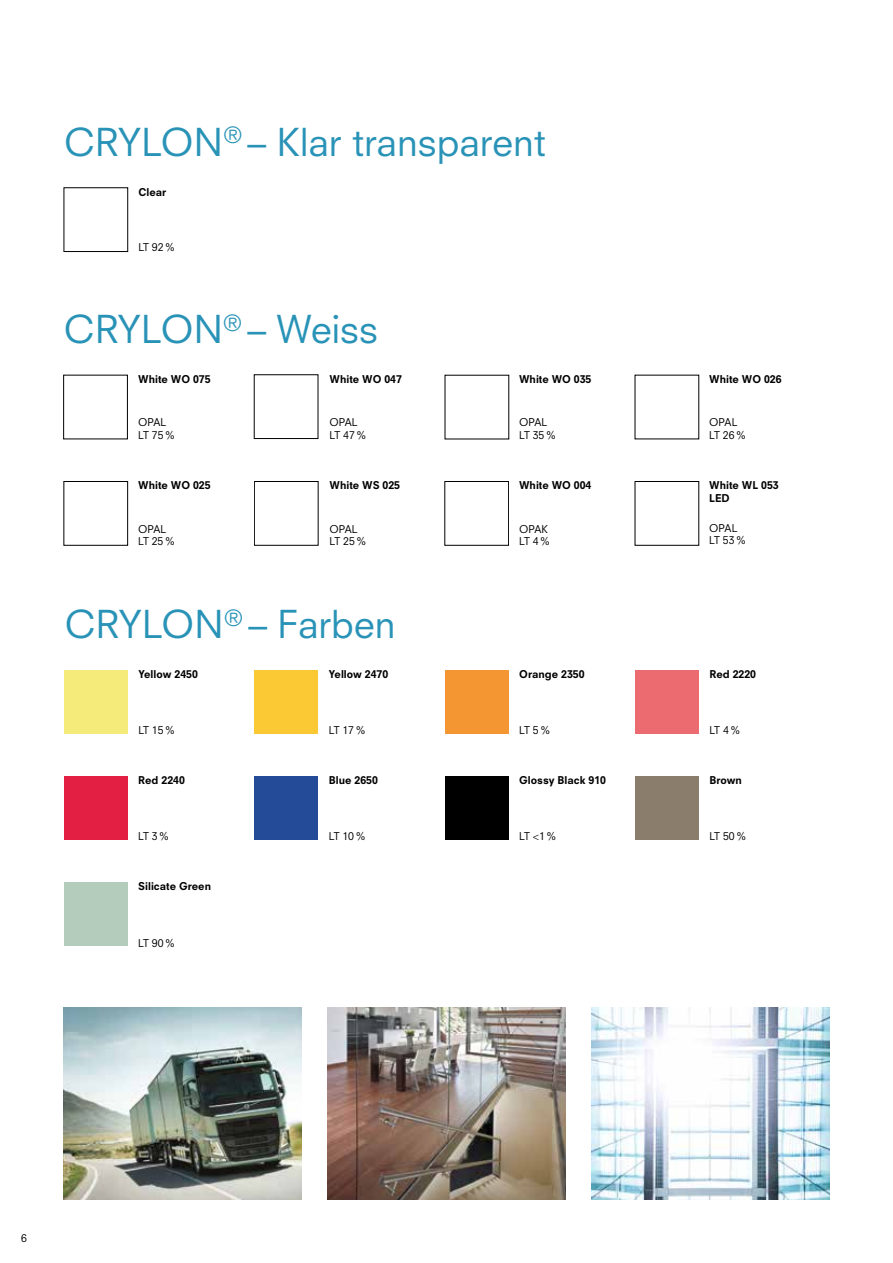
<style>
.page{position:relative;width:893px;height:1263px;background:#fff}
.page>*{position:absolute;margin:0;border:0;box-sizing:border-box;transform-origin:0 0}
.t1{font:37.5px "Neuzeit SLT Std";color:#2993b7}
.t2{font:800 10.5px/12.6px "Neuzeit SLT Std";color:#000}
.t3{font:10.5px/12.6px "Neuzeit SLT Std";color:#000}
</style>
<div class="page">
<img style="left:591px;top:1008px;width:238px;height:191px">
<img style="left:327px;top:1008px;width:239px;height:191px">
<img style="left:64px;top:1008px;width:238px;height:191px">
<div style="left:64px;top:188px;width:64px;height:64px;border:1px solid #000"></div>
<div style="left:64px;top:670px;width:64px;height:64px;background:#f5eb7a"></div>
<div style="left:254px;top:670px;width:64px;height:64px;background:#fac934"></div>
<div style="left:64px;top:776px;width:64px;height:64px;background:#e31f43"></div>
<div style="left:64px;top:882px;width:63px;height:64px;background:#b4ccbc"></div>
<div style="left:445px;top:670px;width:64px;height:64px;background:#f49632"></div>
<div style="left:635px;top:670px;width:64px;height:64px;background:#eb6b71"></div>
<div style="left:254px;top:776px;width:64px;height:64px;background:#234b98"></div>
<div style="left:445px;top:776px;width:64px;height:64px;background:#000"></div>
<div style="left:635px;top:776px;width:64px;height:64px;background:#8a7d6c"></div>
<div style="left:64px;top:481px;width:64px;height:64px;border:1px solid #000"></div>
<div style="left:254px;top:481px;width:64px;height:64px;border:1px solid #000"></div>
<div style="left:445px;top:481px;width:64px;height:64px;border:1px solid #000"></div>
<h1 class="t1" style="left:64px;top:119px;width:484px">CRYLON<sup>®</sup> – Klar transparent</h1>
<p class="t2" style="left:138px;top:185px;width:29px">Clear</p>
<p class="t3" style="left:138px;top:241px;width:39px">LT 92%</p>
<h1 class="t1" style="left:64px;top:306px;width:316px">CRYLON<sup>®</sup> – Weiss</h1>
<p class="t2" style="left:138px;top:373px;width:74px">White WO 075</p>
<p class="t3" style="left:138px;top:416px;width:39px">OPAL<br>LT 75%</p>
<p class="t2" style="left:330px;top:373px;width:74px">White WO 047</p>
<p class="t3" style="left:330px;top:416px;width:39px">OPAL<br>LT 47%</p>
<p class="t2" style="left:519px;top:373px;width:74px">White WO 035</p>
<p class="t3" style="left:519px;top:416px;width:39px">OPAL<br>LT 35%</p>
<p class="t2" style="left:709px;top:372px;width:74px">White WO 026</p>
<p class="t3" style="left:709px;top:416px;width:39px">OPAL<br>LT 26%</p>
<p class="t2" style="left:138px;top:479px;width:74px">White WO 025</p>
<p class="t3" style="left:138px;top:523px;width:39px">OPAL<br>LT 25%</p>
<p class="t2" style="left:330px;top:479px;width:72px">White WS 025</p>
<p class="t3" style="left:330px;top:523px;width:39px">OPAL<br>LT 25%</p>
<p class="t2" style="left:519px;top:479px;width:74px">White WO 004</p>
<p class="t3" style="left:519px;top:523px;width:33px">OPAK<br>LT 4%</p>
<p class="t2" style="left:709px;top:479px;width:71px">White WL 053<br>LED</p>
<p class="t3" style="left:709px;top:522px;width:39px">OPAL<br>LT 53%</p>
<h1 class="t1" style="left:64px;top:602px;width:333px">CRYLON<sup>®</sup> – Farben</h1>
<p class="t2" style="left:138px;top:668px;width:61px">Yellow 2450</p>
<p class="t2" style="left:329px;top:668px;width:61px">Yellow 2470</p>
<p class="t2" style="left:519px;top:668px;width:67px">Orange 2350</p>
<p class="t2" style="left:709px;top:668px;width:48px">Red 2220</p>
<p class="t3" style="left:138px;top:724px;width:39px">LT 15%</p>
<p class="t3" style="left:329px;top:723px;width:39px">LT 17%</p>
<p class="t3" style="left:519px;top:724px;width:33px">LT 5%</p>
<p class="t3" style="left:709px;top:724px;width:33px">LT 4%</p>
<p class="t2" style="left:138px;top:774px;width:48px">Red 2240</p>
<p class="t2" style="left:329px;top:774px;width:51px">Blue 2650</p>
<p class="t2" style="left:519px;top:774px;width:88px">Glossy Black 910</p>
<p class="t2" style="left:709px;top:774px;width:34px">Brown</p>
<p class="t3" style="left:138px;top:830px;width:33px">LT 3%</p>
<p class="t3" style="left:329px;top:830px;width:39px">LT 10%</p>
<p class="t3" style="left:519px;top:830px;width:39px">LT &lt;1%</p>
<p class="t3" style="left:709px;top:830px;width:39px">LT 50%</p>
<p class="t2" style="left:138px;top:880px;width:74px">Silicate Green</p>
<p class="t3" style="left:138px;top:936px;width:39px">LT 90%</p>
<p class="t3" style="left:21px;top:1231px;width:7px">6</p>
</div>
